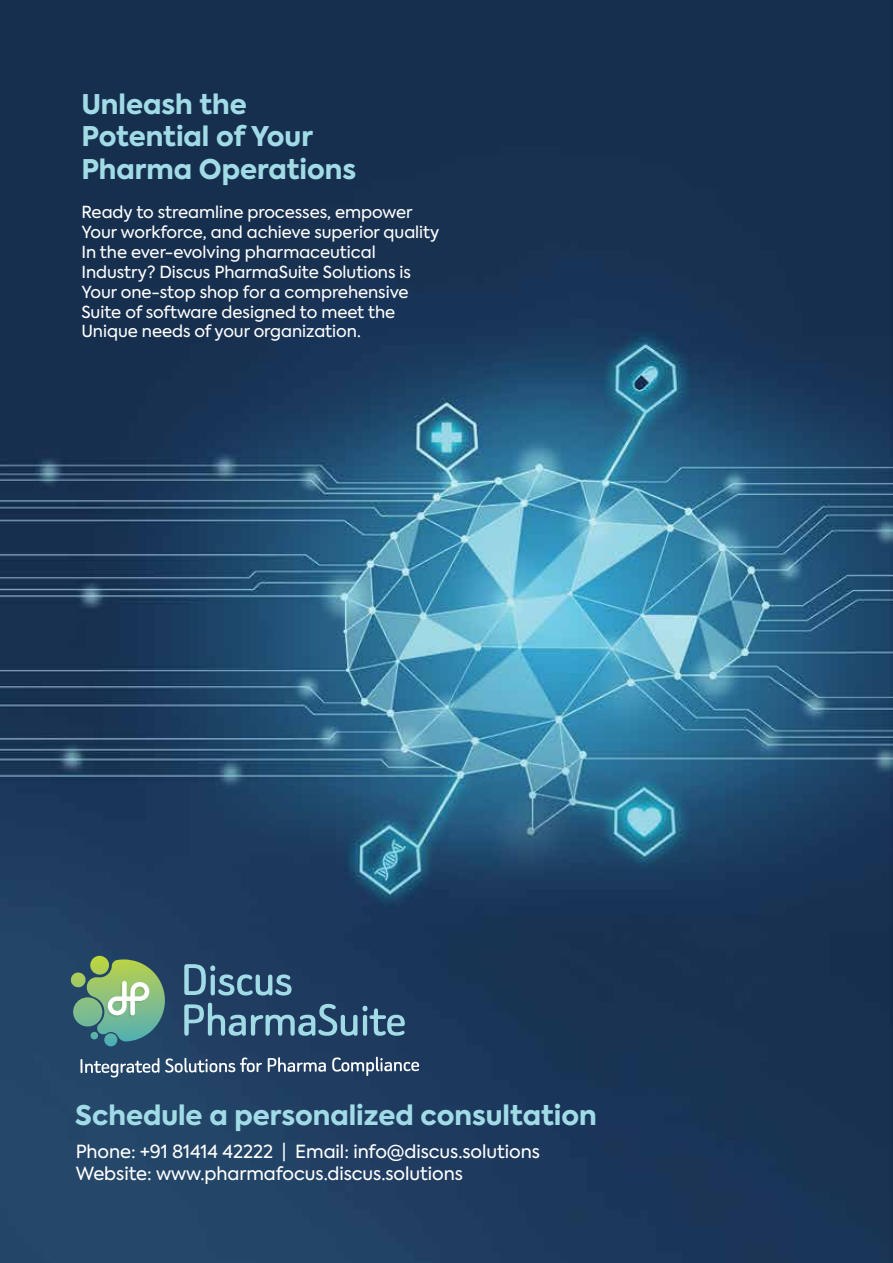
<style>
.page{position:relative;width:893px;height:1263px;background:#fff}
.page>*{position:absolute;margin:0;border:0;box-sizing:border-box;transform-origin:0 0}
.t1{font:800 27px/32.4px "Axiforma";color:#a0dbe6}
.t2{font:18px/21.6px "Axiforma";letter-spacing:-.005em;color:#fff}
.t3{font:16.5px/19.8px "Axiforma";letter-spacing:-.005em;color:#fff}
</style>
<div class="page">
<img style="left:0;top:0;width:892px;height:1263px">
<svg style="left:70px;top:956px;width:95px;height:91px;background:#6d9a7f"></svg>
<svg style="left:184px;top:964px;width:108px;height:31px;background:#4a718d"></svg>
<svg style="left:184px;top:1003px;width:173px;height:33px;background:#496f8b"></svg>
<svg style="left:363px;top:1006px;width:42px;height:30px"></svg>
<svg style="left:80px;top:1058px;width:79px;height:19px;background:#5c758f"></svg>
<svg style="left:165px;top:1057px;width:97px;height:15px"></svg>
<svg style="left:268px;top:1057px;width:58px;height:15px"></svg>
<svg style="left:332px;top:1057px;width:87px;height:19px;background:#556a86"></svg>
<h1 class="t1" style="left:81px;top:88px;width:276px">Unleash the<br>Potential of Your<br>Pharma Operations</h1>
<p class="t3" style="left:81px;top:203px;width:359px">Ready to streamline processes, empower Your workforce, and achieve superior quality In the ever-evolving pharmaceutical Industry? Discus PharmaSuite Solutions is Your one-stop shop for a comprehensive Suite of software designed to meet the Unique needs of your organization.</p>
<h1 class="t1" style="left:75px;top:1099px;width:523px">Schedule a personalized consultation</h1>
<p class="t2" style="left:76px;top:1141px;width:466px">Phone: +91 81414 42222 | Email: info@discus.solutions<br>Website: www.pharmafocus.discus.solutions</p>
</div>
